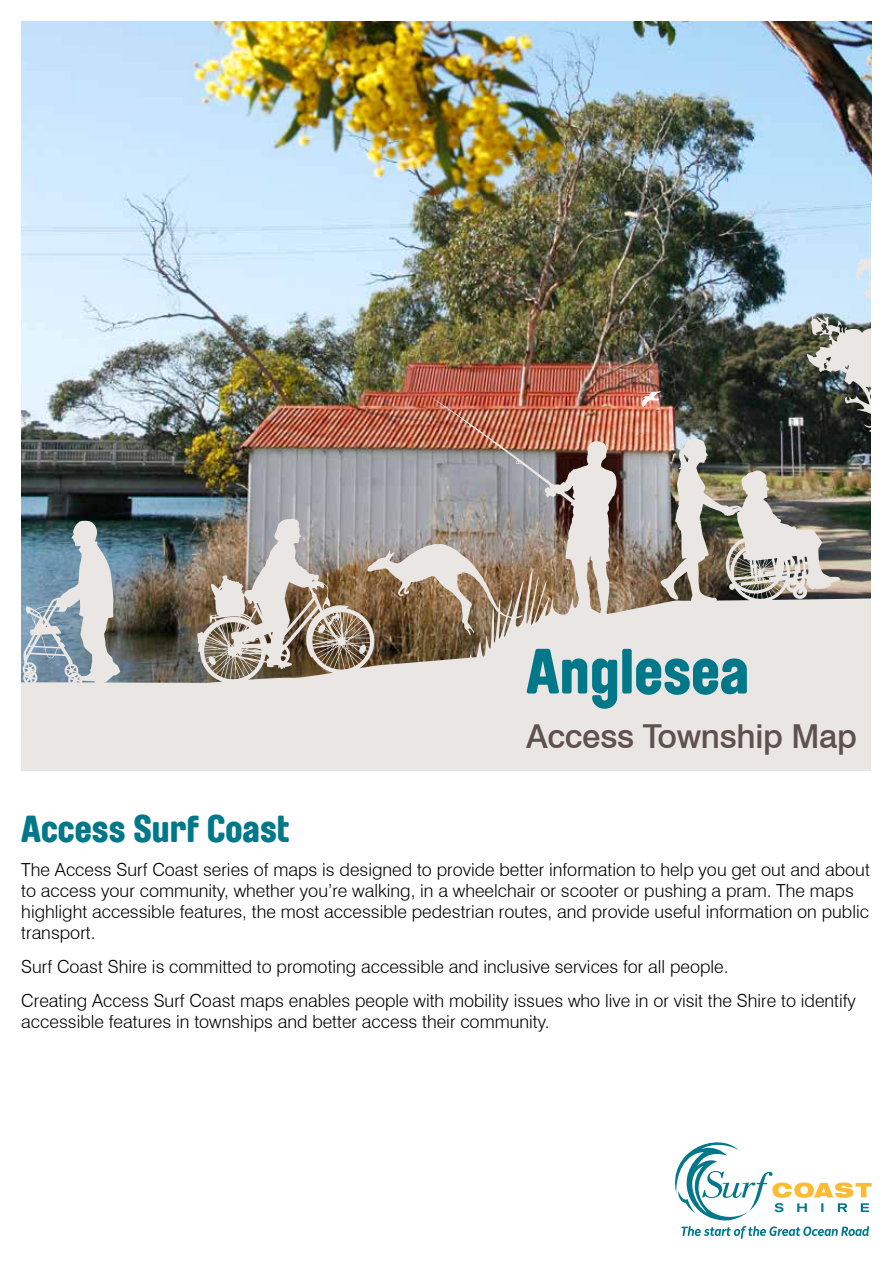
<style>
.page{position:relative;width:893px;height:1263px;background:#fff}
.page>*{position:absolute;margin:0;border:0;box-sizing:border-box;transform-origin:0 0}
.t1{font:900 63px "Brauer Neue";color:#00788a}
.t2{font:900 37.5px "Brauer Neue";color:#00788a}
.t3{font:500 33px "Swiss 721 BT";letter-spacing:-.01em;color:#5e514e}
.t4{font:300 18px/21px "Swiss 721 BT";color:#000}
</style>
<div class="page">
<img style="left:21px;top:21px;width:851px;height:212px">
<img style="left:21px;top:233px;width:850px;height:538px">
<svg style="left:681px;top:1226px;width:188px;height:13px"></svg>
<svg style="left:675px;top:1142px;width:197px;height:78px"></svg>
<h1 class="t1" style="left:526px;top:635px;width:225px">Anglesea</h1>
<h3 class="t3" style="left:526px;top:716px;width:332px">Access Township Map</h3>
<h2 class="t2" style="left:21px;top:807px;width:270px">Access Surf Coast</h2>
<p class="t4" style="left:21px;top:859px;width:850px">The Access Surf Coast series of maps is designed to provide better information to help you get out and about to access your community, whether you’re walking, in a wheelchair or scooter or pushing a pram. The maps highlight accessible features, the most accessible pedestrian routes, and provide useful information on public transport.</p>
<p class="t4" style="left:21px;top:949px;width:836px;line-height:33.8px">Surf Coast Shire is committed to promoting accessible and inclusive services for all people.<br>Creating Access Surf Coast maps enables people with mobility issues who live in or visit the Shire to identify</p>
<p class="t4" style="left:21px;top:1010px;width:530px">accessible features in townships and better access their community.</p>
</div>
